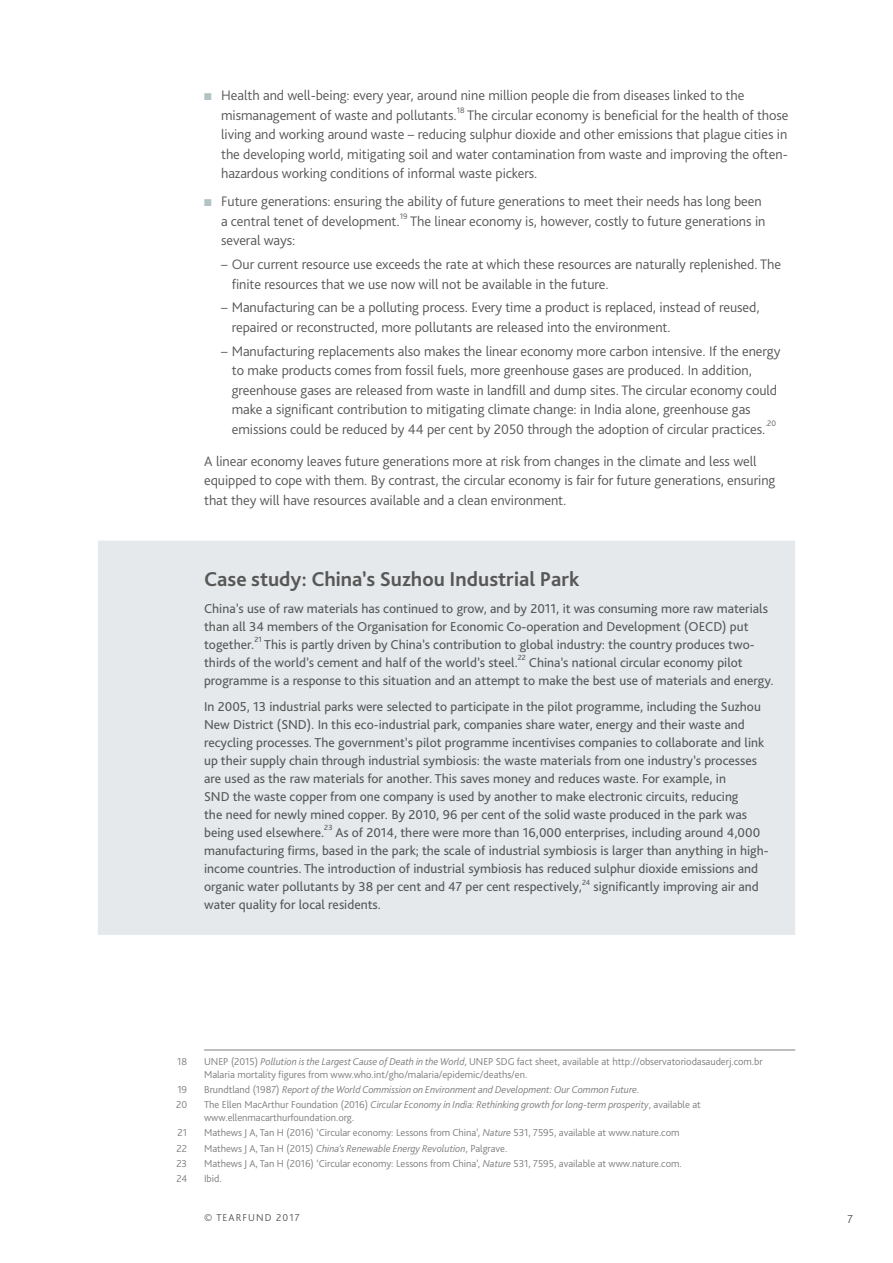
<style>
.page{position:relative;width:893px;height:1263px;background:#fff}
.page>*{position:absolute;margin:0;border:0;box-sizing:border-box;transform-origin:0 0}
.t1{font:700 21px "Bliss Pro";color:#575756}
.t2{font:300 14.4px/19.5px "Bliss Pro";letter-spacing:-.005em;color:#575756}
.t3{font:13.5px/18px "Bliss Pro";color:#575756}
.t4{font:300 12px "Bliss Pro";color:#575756}
.t5{font:300 10.5px/12.8px "Bliss Pro";letter-spacing:-.005em;color:#7e7e7d}
.t6{font:italic 300 10.5px "Bliss Pro";letter-spacing:-.005em;color:#7e7e7d}
.t7{font:300 10.5px "Bliss Pro";letter-spacing:.1em;color:#575756}
.t8{font:300 8.4px "Bliss Pro";color:#575756}
.t9{font:7.8px "Bliss Pro";color:#575756}
.s1{color:#b2c2c5}
.s2{font-style:italic}
.s3{font-style:normal}
</style>
<div class="page">
<div style="left:98px;top:541px;width:697px;height:394px;background:#e5e9ec"></div>
<hr style="left:204px;top:1049px;width:591px;height:1px;background:#7e7e7d">
<p class="t2" style="left:221px;top:85px;width:525px;text-indent:-17px"><span class="s1">■</span> Health and well-being: every year, around nine million people die from diseases linked to the mismanagement of waste and pollutants.</p>
<p class="t8" style="left:457px;top:105px;width:9px">18</p>
<p class="t2" style="left:221px;top:105px;width:569px;text-align:justify;text-indent:246px">The circular economy is beneficial for the health of those living and working around waste – reducing sulphur dioxide and other emissions that plague cities in the developing world, mitigating soil and water contamination from waste and improving the often&shy;hazardous working conditions of informal waste pickers.</p>
<p class="t2" style="left:221px;top:191px;width:542px;text-indent:-17px"><span class="s1">■</span> Future generations: ensuring the ability of future generations to meet their needs has long been a central tenet of development.</p>
<p class="t8" style="left:400px;top:211px;width:9px">19</p>
<p class="t2" style="left:410px;top:211px;width:357px">The linear economy is, however, costly to future generations in</p>
<p class="t2" style="left:221px;top:230px;width:76px">several ways:</p>
<p class="t2" style="left:232px;top:254px;width:551px;text-indent:-11px">– Our current resource use exceeds the rate at which these resources are naturally replenished. The finite resources that we use now will not be available in the future.</p>
<p class="t2" style="left:232px;top:297px;width:529px;text-indent:-11px">– Manufacturing can be a polluting process. Every time a product is replaced, instead of reused, repaired or reconstructed, more pollutants are released into the environment.</p>
<p class="t2" style="left:232px;top:341px;width:550px;text-indent:-11px">– Manufacturing replacements also makes the linear economy more carbon intensive. If the energy to make products comes from fossil fuels, more greenhouse gases are produced. In addition, greenhouse gases are released from waste in landfill and dump sites. The circular economy could make a significant contribution to mitigating climate change: in India alone, greenhouse gas emissions could be reduced by 44 per cent by 2050 through the adoption of circular practices.</p>
<p class="t8" style="left:765px;top:418px;width:12px">.20</p>
<p class="t2" style="left:204px;top:451px;width:573px">A linear economy leaves future generations more at risk from changes in the climate and less well equipped to cope with them. By contrast, the circular economy is fair for future generations, ensuring that they will have resources available and a clean environment.</p>
<h1 class="t1" style="left:204px;top:566px;width:377px">Case study: China’s Suzhou Industrial Park</h1>
<p class="t3" style="left:204px;top:599px;width:565px">China’s use of raw materials has continued to grow, and by 2011, it was consuming more raw materials than all 34 members of the Organisation for Economic Co-operation and Development (OECD) put together.</p>
<p class="t9" style="left:254px;top:634px;width:9px">21</p>
<p class="t3" style="left:204px;top:635px;width:552px;text-indent:60px">This is partly driven by China’s contribution to global industry: the country produces two&shy;thirds of the world’s cement and half of the world’s steel.</p>
<p class="t9" style="left:518px;top:652px;width:10px">22</p>
<p class="t3" style="left:204px;top:653px;width:571px;text-indent:325px">China’s national circular economy pilot programme is a response to this situation and an attempt to make the best use of materials and energy.</p>
<p class="t3" style="left:204px;top:697px;width:562px">In 2005, 13 industrial parks were selected to participate in the pilot programme, including the Suzhou New District (SND). In this eco-industrial park, companies share water, energy and their waste and recycling processes. The government’s pilot programme incentivises companies to collaborate and link up their supply chain through industrial symbiosis: the waste materials from one industry’s processes are used as the raw materials for another. This saves money and reduces waste. For example, in<br>SND the waste copper from one company is used by another to make electronic circuits, reducing<br>the need for newly mined copper. By 2010, 96 per cent of the solid waste produced in the park was being used elsewhere.</p>
<p class="t9" style="left:324px;top:823px;width:10px">23</p>
<p class="t3" style="left:204px;top:823px;width:566px;text-indent:131px">As of 2014, there were more than 16,000 enterprises, including around 4,000 manufacturing firms, based in the park; the scale of industrial symbiosis is larger than anything in high&shy;income countries. The introduction of industrial symbiosis has reduced sulphur dioxide emissions and organic water pollutants by 38 per cent and 47 per cent respectively,</p>
<p class="t9" style="left:582px;top:877px;width:10px">24</p>
<p class="t3" style="left:593px;top:877px;width:167px">significantly improving air and</p>
<p class="t3" style="left:204px;top:895px;width:178px">water quality for local residents.</p>
<p class="t5" style="left:177px;top:1055px;width:12px">18</p>
<p class="t5" style="left:204px;top:1055px;width:560px">UNEP (2015) <span class="s2">Pollution is the Largest Cause of Death in the World</span>, UNEP SDG fact sheet, available at http://observatoriodasauderj.com.br<br>Malaria mortality figures from www.who.int/gho/malaria/epidemic/deaths/en.</p>
<p class="t5" style="left:177px;top:1083px;width:11px">19</p>
<p class="t6" style="left:204px;top:1083px;width:437px"><span class="s3">Brundtland (1987)</span> Report of the World Commission on Environment and Development: Our Common Future<span class="s3">.</span></p>
<p class="t5" style="left:176px;top:1098px;width:13px">20</p>
<p class="t5" style="left:204px;top:1098px;width:498px">The Ellen MacArthur Foundation (2016) <span class="s2">Circular Economy in India: Rethinking growth for long-term prosperity</span>, available at www.ellenmacarthurfoundation.org.</p>
<p class="t5" style="left:178px;top:1126px;width:11px">21</p>
<p class="t5" style="left:204px;top:1126px;width:477px">Mathews J A, Tan H (2016) ‘Circular economy: Lessons from China’, <span class="s2">Nature</span> 531, 7595, available at www.nature.com</p>
<p class="t5" style="left:177px;top:1141px;width:12px">22</p>
<p class="t6" style="left:204px;top:1141px;width:305px"><span class="s3">Mathews J A, Tan H (2015)</span> China’s Renewable Energy Revolution<span class="s3">, Palgrave.</span></p>
<p class="t5" style="left:176px;top:1157px;width:12px">23</p>
<p class="t5" style="left:204px;top:1157px;width:479px">Mathews J A, Tan H (2016) ‘Circular economy: Lessons from China’, <span class="s2">Nature</span> 531, 7595, available at www.nature.com.</p>
<p class="t5" style="left:176px;top:1172px;width:12px">24</p>
<p class="t5" style="left:204px;top:1172px;width:19px">Ibid.</p>
<p class="t7" style="left:204px;top:1211px;width:97px">© TEARFUND 2017</p>
<p class="t4" style="left:848px;top:1211px;width:7px">7</p>
</div>
